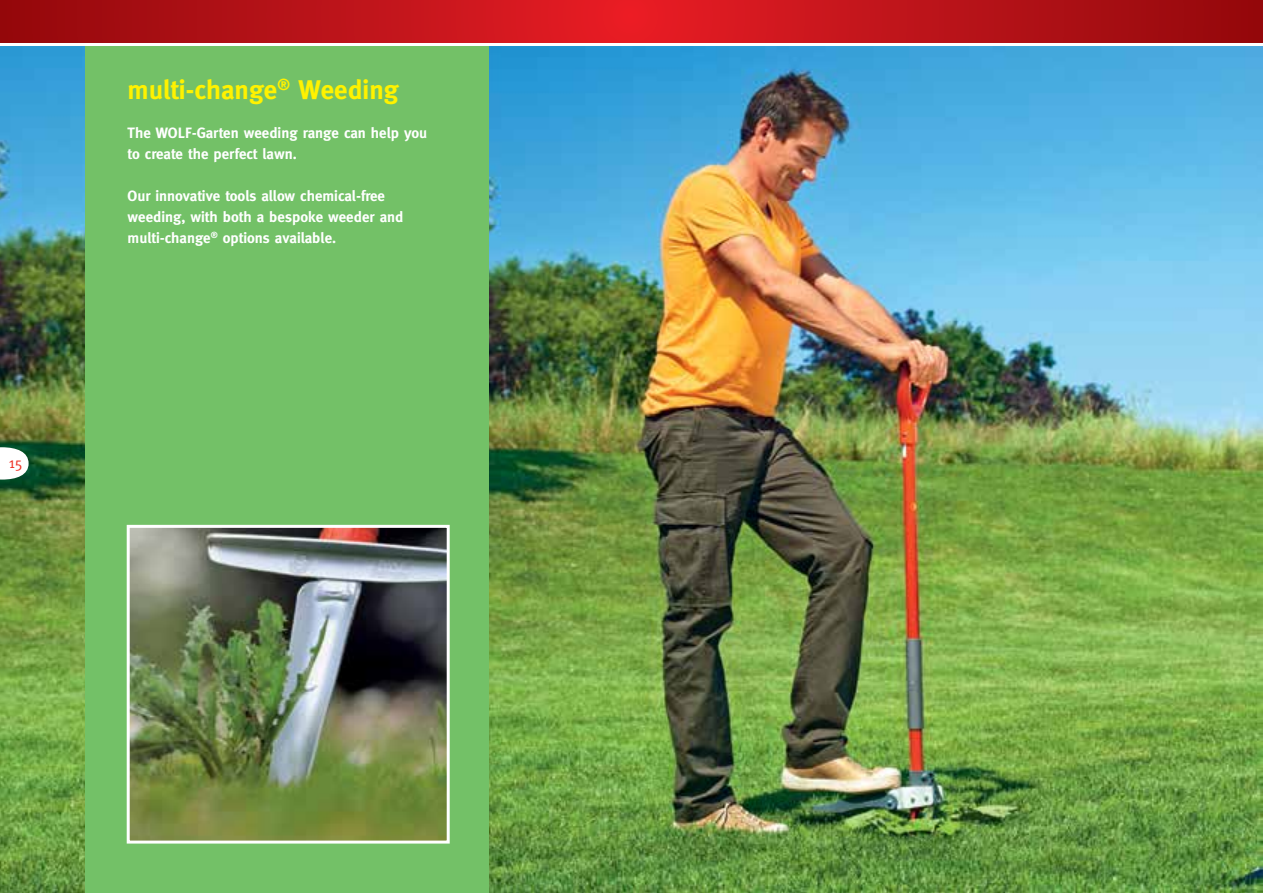
<style>
.page{position:relative;width:1263px;height:893px;background:#fff}
.page>*{position:absolute;margin:0;border:0;box-sizing:border-box;transform-origin:0 0}
.t1{font:700 27px "Meta";color:#fff200}
.t2{font:700 15px/21px "Meta";color:#fff}
.t3{font:15px "Meta";color:#ee3124}
</style>
<div class="page">
<img style="left:0;top:46px;width:859px;height:847px">
<img style="left:489px;top:47px;width:773px;height:846px">
<div style="left:85px;top:46px;width:404px;height:847px;background:#73c167"></div>
<img style="left:131px;top:529px;width:315px;height:311px">
<div style="left:127px;top:525px;width:323px;height:319px;border:3px solid #fff"></div>
<svg style="left:0;top:447px;width:29px;height:33px"></svg>
<svg style="left:0;top:0;width:1263px;height:43px;background:#bb1218"></svg>
<p class="t3" style="left:9px;top:454px;width:16px">15</p>
<h1 class="t1" style="left:128px;top:74px;width:273px">multi-change<sup>®</sup> Weeding</h1>
<p class="t2" style="left:128px;top:122px;width:301px">The WOLF-Garten weeding range can help you to create the perfect lawn.</p>
<p class="t2" style="left:128px;top:185px;width:277px">Our innovative tools allow chemical-free weeding, with both a bespoke weeder and multi-change<sup>®</sup> options available.</p>
</div>
